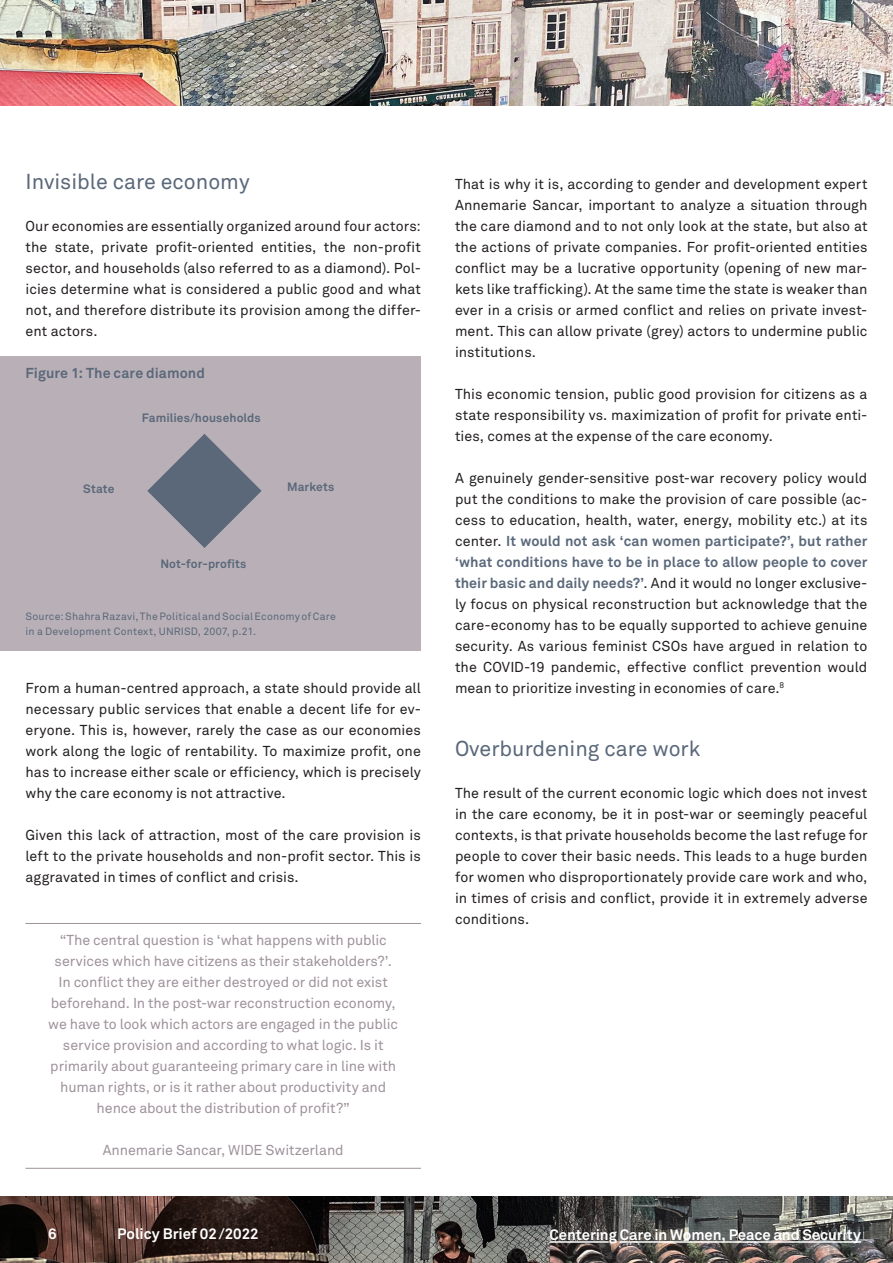
<style>
.page{position:relative;width:893px;height:1263px;background:#fff}
.page>*{position:absolute;margin:0;border:0;box-sizing:border-box;transform-origin:0 0}
.Titel{font:21.3px "Akkurat Std";color:#5a687a}
.Grundtext{font:21.3px "Akkurat Std";color:#5a687a}
.foot_sentence{font:700 15px "Akkurat Std";letter-spacing:-.005em;color:#fff}
.Grundtext-2{font:14.25px/21px "Akkurat Std";letter-spacing:.005em;color:#231f20;text-align:justify}
.Neues_Rahmen{font:14.25px/21px "Akkurat Std";letter-spacing:-.005em;color:#9e929b;text-align:center}
.Rahmen2{font:14.25px "Akkurat Std";letter-spacing:-.005em;color:#9e929b}
.Grundtext-3{font:700 14.25px "Akkurat Std";letter-spacing:.005em;color:#5a687a}
.t1{font:700 12px "Akkurat Std";letter-spacing:.01em;color:#5a687a}
.Grundtext-4{font:10.5px/15px "Akkurat Std";letter-spacing:.015em;color:#5a687a}
.s1{font-weight:700;color:#5a687a}
</style>
<div class="page">
<div style="left:0;top:356px;width:421px;height:295px;background:#b9b0b7"></div>
<img style="left:0;top:1196px;width:893px;height:67px">
<hr style="left:549px;top:1241px;width:60px;height:2px;background:#fff">
<hr style="left:620px;top:1241px;width:241px;height:2px;background:#fff">
<img style="left:0;top:0;width:893px;height:105px">
<hr style="left:26px;top:923px;width:395px;height:1px;background:#9e929b">
<hr style="left:26px;top:1168px;width:395px;height:1px;background:#9e929b">
<svg style="left:147px;top:434px;width:115px;height:114px"></svg>
<p class="Grundtext" style="left:26px;top:169px;width:226px">Invisible care economy</p>
<p class="Grundtext-2" style="left:26px;top:216px;width:397px">Our economies are essentially organized around four actors: the state, private profit-oriented entities, the non-profit sector, and households (also referred to as a diamond). Pol&shy;icies determine what is considered a public good and what not, and therefore distribute its provision among the differ&shy;ent actors.</p>
<p class="Grundtext-3" style="left:26px;top:364px;width:181px">Figure 1: The care diamond</p>
<p class="t1" style="left:142px;top:410px;width:121px">Families/households</p>
<p class="t1" style="left:83px;top:482px;width:33px">State</p>
<p class="t1" style="left:287px;top:480px;width:49px">Markets</p>
<p class="t1" style="left:160px;top:556px;width:88px">Not-for-profits</p>
<p class="Grundtext-4" style="left:26px;top:608px;width:312px">Source: Shahra Razavi, The Political and Social Economy of Care in a Development Context, UNRISD, 2007, p.21.</p>
<p class="Grundtext-2" style="left:26px;top:678px;width:397px">From a human-centred approach, a state should provide all necessary public services that enable a decent life for ev&shy;eryone. This is, however, rarely the case as our economies work along the logic of rentability. To maximize profit, one has to increase either scale or efficiency, which is precisely why the care economy is not attractive.</p>
<p class="Grundtext-2" style="left:26px;top:825px;width:397px">Given this lack of attraction, most of the care provision is left to the private households and non-profit sector. This is aggravated in times of conflict and crisis.</p>
<p class="Neues_Rahmen" style="left:48px;top:930px;width:351px">“The central question is ‘what happens with public services which have citizens as their stakeholders?’.<br>In conflict they are either destroyed or did not exist beforehand. In the post-war reconstruction economy, we have to look which actors are engaged in the public service provision and according to what logic. Is it primarily about guaranteeing primary care in line with human rights, or is it rather about productivity and hence about the distribution of profit?”</p>
<p class="Rahmen2" style="left:103px;top:1142px;width:242px">Annemarie Sancar, WIDE Switzerland</p>
<p class="Grundtext-2" style="left:455px;top:174px;width:414px">That is why it is, according to gender and development expert Annemarie Sancar, important to analyze a situation through the care diamond and to not only look at the state, but also at the actions of private companies. For profit-oriented entities conflict may be a lucrative opportunity (opening of new mar&shy;kets like trafficking). At the same time the state is weaker than ever in a crisis or armed conflict and relies on private invest&shy;ment. This can allow private (grey) actors to undermine public institutions.</p>
<p class="Grundtext-2" style="left:455px;top:384px;width:414px">This economic tension, public good provision for citizens as a state responsibility vs. maximization of profit for private enti&shy;ties, comes at the expense of the care economy.</p>
<p class="Grundtext-2" style="left:455px;top:468px;width:414px">A genuinely gender-sensitive post-war recovery policy would put the conditions to make the provision of care possible (ac&shy;cess to education, health, water, energy, mobility etc.) at its center. <span class="s1">It would not ask ‘can women participate?’, but rather ‘what conditions have to be in place to allow people to cover their basic and daily needs?’</span>. And it would no longer exclusive&shy;ly focus on physical reconstruction but acknowledge that the care-economy has to be equally supported to achieve genuine security. As various feminist CSOs have argued in relation to the COVID-19 pandemic, effective conflict prevention would mean to prioritize investing in economies of care.<sup>8</sup></p>
<p class="Titel" style="left:455px;top:736px;width:247px">Overburdening care work</p>
<p class="Grundtext-2" style="left:455px;top:783px;width:414px">The result of the current economic logic which does not invest in the care economy, be it in post-war or seemingly peaceful contexts, is that private households become the last refuge for people to cover their basic needs. This leads to a huge burden for women who disproportionately provide care work and who, in times of crisis and conflict, provide it in extremely adverse conditions.</p>
<p class="foot_sentence" style="left:48px;top:1224px;width:10px">6</p>
<p class="foot_sentence" style="left:117px;top:1224px;width:143px">Policy Brief 02/2022</p>
<p class="foot_sentence" style="left:549px;top:1226px;width:313px">Centering Care in Women, Peace and Security</p>
</div>
